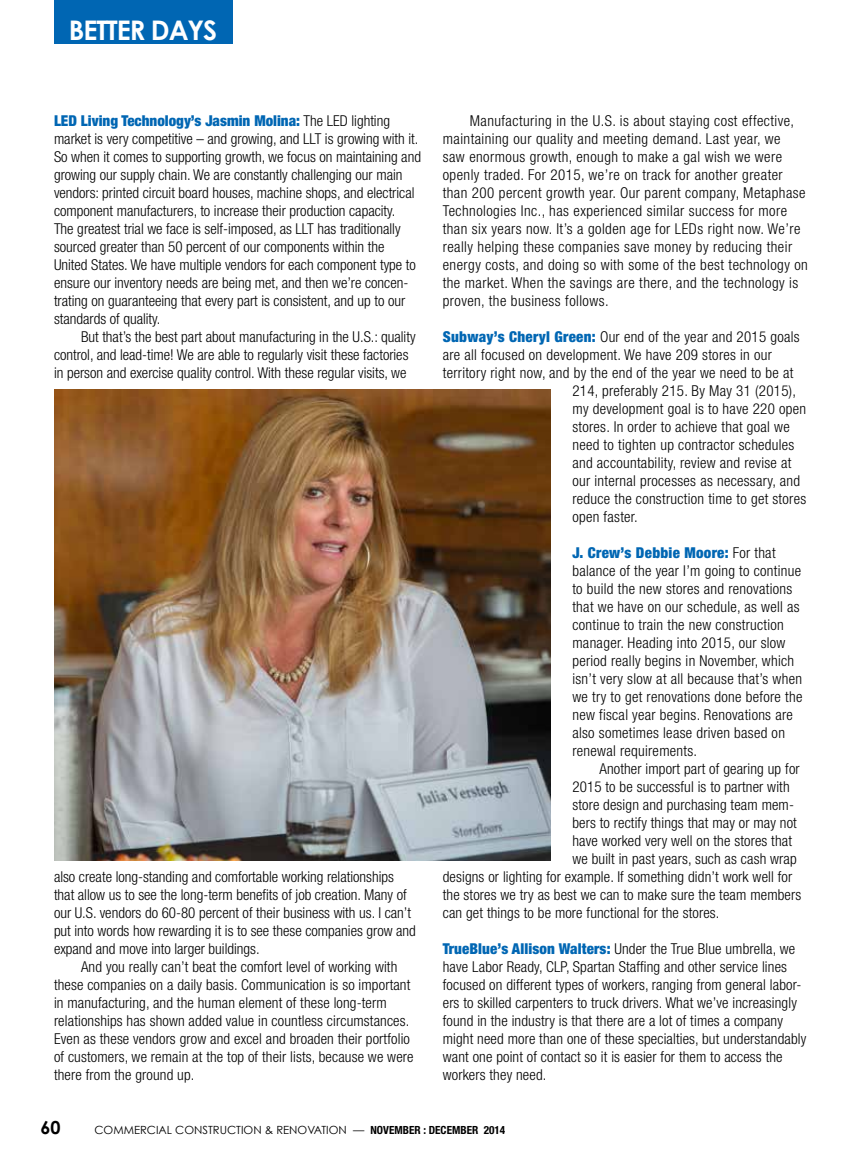
<style>
.page{position:relative;width:864px;height:1161px;background:#fff}
.page>*{position:absolute;margin:0;border:0;box-sizing:border-box;transform-origin:0 0}
.t1{font:700 27px "Century Gothic";letter-spacing:-.04em;color:#fff}
.t2{font:700 18px "Century Gothic";color:#000}
.t3{font:300 condensed 15px/18px "Helvetica Neue";letter-spacing:.01em;color:#000}
.t4{font:300 condensed 15px/18px "Helvetica Neue";letter-spacing:.03em;color:#000}
.t5{font:11.25px "Century Gothic";color:#000}
.s1{font-weight:900;color:#0066b3}
.s2{font-family:"Helvetica Neue";font-weight:700;font-stretch:condensed}
</style>
<div class="page">
<div style="left:54px;top:0;width:178px;height:44px;background:#0066b3"></div>
<img style="left:54px;top:390px;width:497px;height:471px">
<h1 class="t1" style="left:69px;top:13px;width:150px">BETTER DAYS</h1>
<p class="t3" style="left:54px;top:112px;width:369px"><span class="s1">LED Living Technology’s Jasmin Molina:</span> The LED lighting market is very competitive – and growing, and LLT is growing with it.<br>So when it comes to supporting growth, we focus on maintaining and growing our supply chain. We are constantly challenging our main vendors: printed circuit board houses, machine shops, and electrical component manufacturers, to increase their production capacity.<br>The greatest trial we face is self-imposed, as LLT has traditionally sourced greater than 50 percent of our components within the United States. We have multiple vendors for each component type to ensure our inventory needs are being met, and then we’re concen&shy;trating on guaranteeing that every part is consistent, and up to our standards of quality.</p>
<p class="t3" style="left:54px;top:328px;width:363px;text-indent:27px">But that’s the best part about manufacturing in the U.S.: quality control, and lead-time! We are able to regularly visit these factories in person and exercise quality control. With these regular visits, we</p>
<p class="t3" style="left:54px;top:868px;width:363px">also create long-standing and comfortable working relationships that allow us to see the long-term benefits of job creation. Many of our U.S. vendors do 60-80 percent of their business with us. I can’t put into words how rewarding it is to see these companies grow and expand and move into larger buildings.</p>
<p class="t3" style="left:54px;top:958px;width:361px;text-indent:27px">And you really can’t beat the comfort level of working with these companies on a daily basis. Communication is so important in manufacturing, and the human element of these long-term relationships has shown added value in countless circumstances.<br>Even as these vendors grow and excel and broaden their portfolio of customers, we remain at the top of their lists, because we were there from the ground up.</p>
<p class="t4" style="left:443px;top:112px;width:367px;text-indent:27px">Manufacturing in the U.S. is about staying cost effective, maintaining our quality and meeting demand. Last year, we<br>saw enormous growth, enough to make a gal wish we were openly traded. For 2015, we’re on track for another greater than 200 percent growth year. Our parent company, Metaphase Technologies Inc., has experienced similar success for more than six years now. It’s a golden age for LEDs right now. We’re really helping these companies save money by reducing their energy costs, and doing so with some of the best technology on the market. When the savings are there, and the technology is proven, the business follows.</p>
<p class="t3" style="left:443px;top:328px;width:358px"><span class="s1">Subway’s Cheryl Green:</span> Our end of the year and 2015 goals</p>
<p class="t3" style="left:443px;top:346px;width:331px">are all focused on development. We have 209 stores in our</p>
<p class="t3" style="left:443px;top:364px;width:352px">territory right now, and by the end of the year we need to be at</p>
<p class="t3" style="left:572px;top:382px;width:225px">214, preferably 215. By May 31 (2015),</p>
<p class="t3" style="left:572px;top:400px;width:235px">my development goal is to have 220 open</p>
<p class="t3" style="left:572px;top:418px;width:219px">stores. In order to achieve that goal we</p>
<p class="t3" style="left:572px;top:436px;width:224px">need to tighten up contractor schedules</p>
<p class="t3" style="left:572px;top:454px;width:221px">and accountability, review and revise at</p>
<p class="t3" style="left:572px;top:472px;width:229px">our internal processes as necessary, and</p>
<p class="t3" style="left:572px;top:490px;width:235px">reduce the construction time to get stores</p>
<p class="t3" style="left:572px;top:508px;width:67px">open faster.</p>
<p class="t3" style="left:572px;top:544px;width:232px"><span class="s1">J. Crew’s Debbie Moore:</span> For that balance of the year I’m going to continue to build the new stores and renovations that we have on our schedule, as well as continue to train the new construction manager. Heading into 2015, our slow period really begins in November, which isn’t very slow at all because that’s when we try to get renovations done before the new fiscal year begins. Renovations are also sometimes lease driven based on renewal requirements.</p>
<p class="t3" style="left:599px;top:760px;width:202px">Another import part of gearing up for</p>
<p class="t3" style="left:572px;top:778px;width:219px">2015 to be successful is to partner with</p>
<p class="t3" style="left:572px;top:796px;width:223px">store design and purchasing team mem-</p>
<p class="t3" style="left:572px;top:814px;width:226px">bers to rectify things that may or may not</p>
<p class="t3" style="left:572px;top:832px;width:221px">have worked very well on the stores that</p>
<p class="t3" style="left:572px;top:850px;width:226px">we built in past years, such as cash wrap</p>
<p class="t3" style="left:443px;top:868px;width:351px">designs or lighting for example. If something didn’t work well for</p>
<p class="t3" style="left:443px;top:886px;width:360px">the stores we try as best we can to make sure the team members</p>
<p class="t3" style="left:443px;top:904px;width:278px">can get things to be more functional for the stores.</p>
<p class="t3" style="left:443px;top:940px;width:365px"><span class="s1">TrueBlue’s Allison Walters:</span> Under the True Blue umbrella, we have Labor Ready, CLP, Spartan Staffing and other service lines focused on different types of workers, ranging from general labor&shy;ers to skilled carpenters to truck drivers. What we’ve increasingly found in the industry is that there are a lot of times a company might need more than one of these specialties, but understandably want one point of contact so it is easier for them to access the workers they need.</p>
<p class="t2" style="left:40px;top:1116px;width:22px">60</p>
<p class="t5" style="left:94px;top:1123px;width:412px">COMMERCIAL CONSTRUCTION &amp; RENOVATION — <span class="s2">NOVEMBER : DECEMBER 2014</span></p>
</div>
